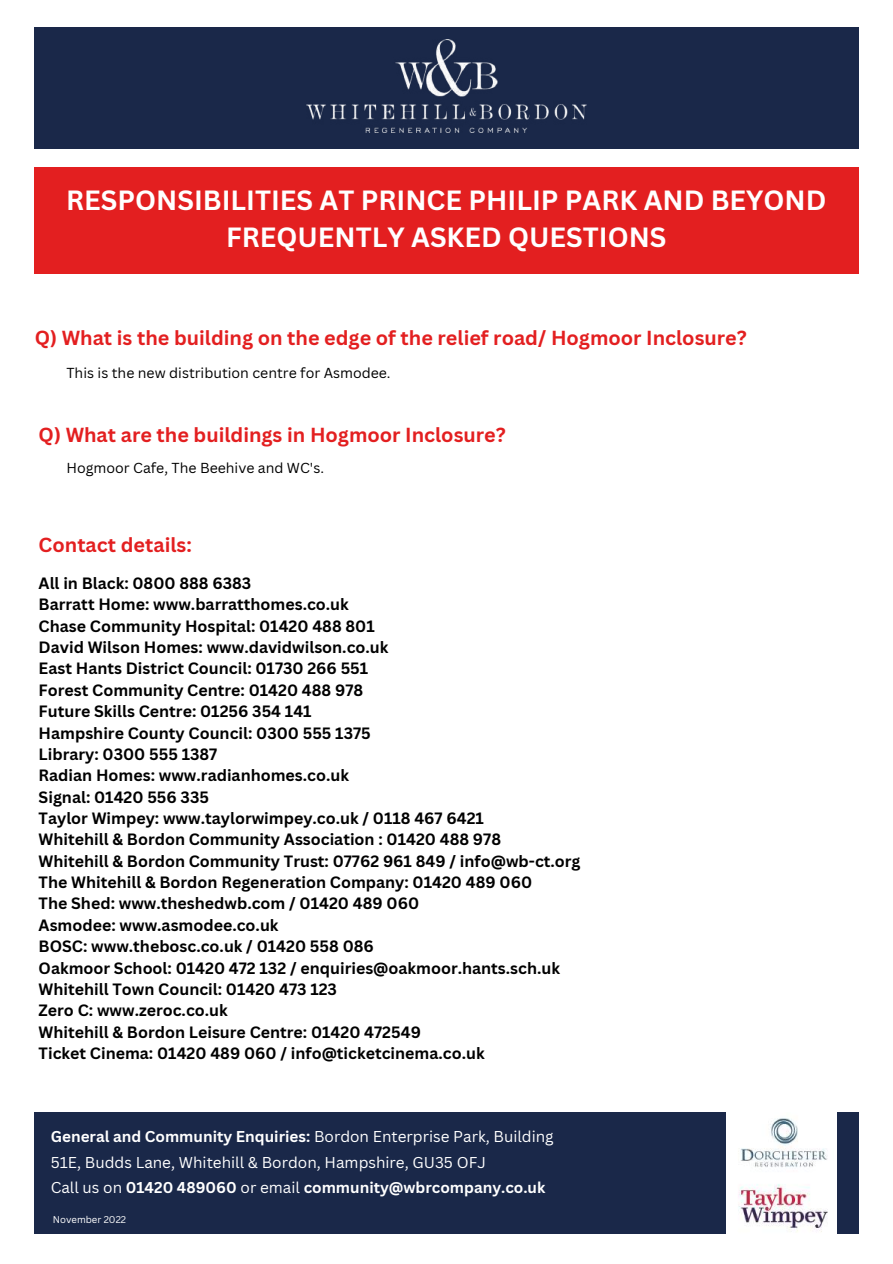
<style>
.page{position:relative;width:893px;height:1264px;background:#fff}
.page>*{position:absolute;margin:0;border:0;box-sizing:border-box;transform-origin:0 0}
.t1{font:700 27px/37px "Canva Sans";color:#fff;text-align:center}
.t2{font:700 19.8px "Canva Sans";color:#e31f20}
.t3{font:700 15.9px/21.3px "Canva Sans";color:#000}
.t4{font:15.3px/25.2px "Canva Sans";color:#fff}
.t5{font:14.1px "Canva Sans";color:#000}
.t6{font:9.6px "Canva Sans";color:#fff}
.s1{font-weight:700}
</style>
<div class="page">
<div style="left:35px;top:28px;width:823px;height:121px;background:#1a2849"></div>
<img style="left:306px;top:40px;width:280px;height:92px">
<div style="left:35px;top:167px;width:823px;height:106px;background:#e31f20"></div>
<div style="left:35px;top:1112px;width:823px;height:121px;background:#1a2849"></div>
<img style="left:726px;top:1112px;width:110px;height:121px">
<h1 class="t1" style="left:66px;top:181px;width:761px">RESPONSIBILITIES AT PRINCE PHILIP PARK AND BEYOND<br>FREQUENTLY ASKED QUESTIONS</h1>
<p class="t2" style="left:35px;top:324px;width:713px">Q) What is the building on the edge of the relief road/ Hogmoor Inclosure?</p>
<p class="t5" style="left:66px;top:363px;width:326px">This is the new distribution centre for Asmodee.</p>
<p class="t2" style="left:39px;top:420px;width:468px">Q) What are the buildings in Hogmoor Inclosure?</p>
<p class="t5" style="left:66px;top:458px;width:259px">Hogmoor Cafe, The Beehive and WC's.</p>
<p class="t2" style="left:39px;top:531px;width:155px">Contact details:</p>
<p class="t3" style="left:39px;top:572px;width:543px">All in Black: 0800 888 6383<br>Barratt Home: www.barratthomes.co.uk<br>Chase Community Hospital: 01420 488 801<br>David Wilson Homes: www.davidwilson.co.uk<br>East Hants District Council: 01730 266 551<br>Forest Community Centre: 01420 488 978<br>Future Skills Centre: 01256 354 141<br>Hampshire County Council: 0300 555 1375<br>Library: 0300 555 1387<br>Radian Homes: www.radianhomes.co.uk<br>Signal: 01420 556 335<br>Taylor Wimpey: www.taylorwimpey.co.uk / 0118 467 6421<br>Whitehill &amp; Bordon Community Association : 01420 488 978<br>Whitehill &amp; Bordon Community Trust: 07762 961 849 / info@wb-ct.org The Whitehill &amp; Bordon Regeneration Company: 01420 489 060<br>The Shed: www.theshedwb.com / 01420 489 060<br>Asmodee: www.asmodee.co.uk<br>BOSC: www.thebosc.co.uk / 01420 558 086<br>Oakmoor School: 01420 472 132 / enquiries@oakmoor.hants.sch.uk Whitehill Town Council: 01420 473 123<br>Zero C: www.zeroc.co.uk<br>Whitehill &amp; Bordon Leisure Centre: 01420 472549<br>Ticket Cinema: 01420 489 060 / info@ticketcinema.co.uk</p>
<p class="t4" style="left:51px;top:1123px;width:504px"><span class="s1">General and Community Enquiries:</span> Bordon Enterprise Park, Building<br>51E, Budds Lane, Whitehill &amp; Bordon, Hampshire, GU35 OFJ<br>Call us on <span class="s1">01420 489060</span> or email <span class="s1">community@wbrcompany.co.uk</span></p>
<p class="t6" style="left:53px;top:1212px;width:75px">November 2022</p>
</div>
